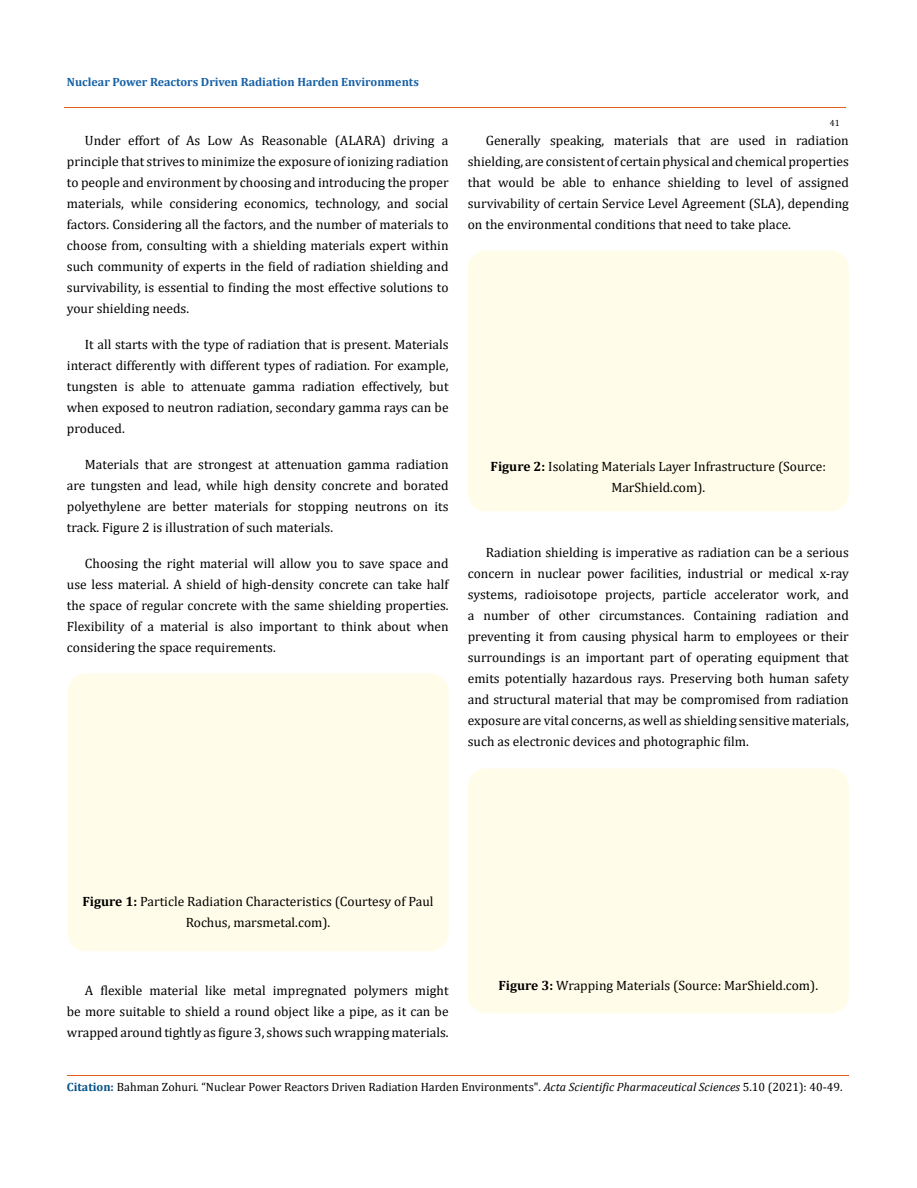
<style>
.page{position:relative;width:917px;height:1188px;background:#fff}
.page>*{position:absolute;margin:0;border:0;box-sizing:border-box;transform-origin:0 0}
.t1{font:13.5px/21px "Cambria";color:#000;text-align:justify}
.t2{font:12px "Cambria";color:#000}
.t3{font:700 12px "Cambria";color:#1560a6}
.t4{font:9px "Cambria";color:#000}
.s1{font-weight:700}
.s2{font-weight:700;color:#035089}
.s3{font-style:italic}
</style>
<div class="page">
<div style="left:68px;top:674px;width:380px;height:277px;background:#fffde9;border-radius:18px"></div>
<div style="left:468px;top:250px;width:380px;height:261px;background:#fffde9;border-radius:18px"></div>
<div style="left:468px;top:768px;width:380px;height:245px;background:#fffde9;border-radius:18px"></div>
<hr style="left:64px;top:108px;width:781px;height:1px;background:#e05d1a">
<hr style="left:67px;top:1076px;width:781px;height:1px;background:#e05d1a">
<p class="t3" style="left:67px;top:73px;width:353px">Nuclear Power Reactors Driven Radiation Harden Environments</p>
<p class="t1" style="left:67px;top:130px;width:383px;text-indent:18px">Under effort of As Low As Reasonable (ALARA) driving a principle that strives to minimize the exposure of ionizing radiation to people and environment by choosing and introducing the proper materials, while considering economics, technology, and social factors. Considering all the factors, and the number of materials to choose from, consulting with a shielding materials expert within such community of experts in the field of radiation shielding and survivability, is essential to finding the most effective solutions to your shielding needs.</p>
<p class="t1" style="left:67px;top:334px;width:383px;text-indent:18px">It all starts with the type of radiation that is present. Materials interact differently with different types of radiation. For example, tungsten is able to attenuate gamma radiation effectively, but when exposed to neutron radiation, secondary gamma rays can be produced.</p>
<p class="t1" style="left:67px;top:454px;width:383px;text-indent:18px">Materials that are strongest at attenuation gamma radiation are tungsten and lead, while high density concrete and borated polyethylene are better materials for stopping neutrons on its track. Figure 2 is illustration of such materials.</p>
<p class="t1" style="left:67px;top:553px;width:383px;text-indent:18px">Choosing the right material will allow you to save space and use less material. A shield of high-density concrete can take half the space of regular concrete with the same shielding properties.<br>Flexibility of a material is also important to think about when considering the space requirements.</p>
<p class="t4" style="left:829px;top:118px;width:11px">41</p>
<p class="t1" style="left:468px;top:130px;width:382px;text-indent:18px">Generally speaking, materials that are used in radiation shielding, are consistent of certain physical and chemical properties that would be able to enhance shielding to level of assigned survivability of certain Service Level Agreement (SLA), depending on the environmental conditions that need to take place.</p>
<p class="t1" style="left:490px;top:456px;width:337px;text-align:center"><span class="s1">Figure 2:</span> Isolating Materials Layer Infrastructure (Source:<br>MarShield.com).</p>
<p class="t1" style="left:468px;top:542px;width:382px;text-indent:18px">Radiation shielding is imperative as radiation can be a serious concern in nuclear power facilities, industrial or medical x-ray systems, radioisotope projects, particle accelerator work, and a number of other circumstances. Containing radiation and preventing it from causing physical harm to employees or their surroundings is an important part of operating equipment that emits potentially hazardous rays. Preserving both human safety and structural material that may be compromised from radiation exposure are vital concerns, as well as shielding sensitive materials, such as electronic devices and photographic film.</p>
<p class="t1" style="left:82px;top:891px;width:352px;text-align:center"><span class="s1">Figure 1:</span> Particle Radiation Characteristics (Courtesy of Paul<br>Rochus, marsmetal.com).</p>
<p class="t1" style="left:67px;top:980px;width:383px;text-indent:18px">A flexible material like metal impregnated polymers might be more suitable to shield a round object like a pipe, as it can be wrapped around tightly as figure 3, shows such wrapping materials.</p>
<p class="t1" style="left:498px;top:975px;width:321px"><span class="s1">Figure 3:</span> Wrapping Materials (Source: MarShield.com).</p>
<p class="t2" style="left:67px;top:1080px;width:777px"><span class="s2">Citation:</span> Bahman Zohuri<span class="s3">.</span> “Nuclear Power Reactors Driven Radiation Harden Environments". <span class="s3">Acta Scientific Pharmaceutical Sciences</span> 5.10 (2021): 40-49.</p>
</div>
